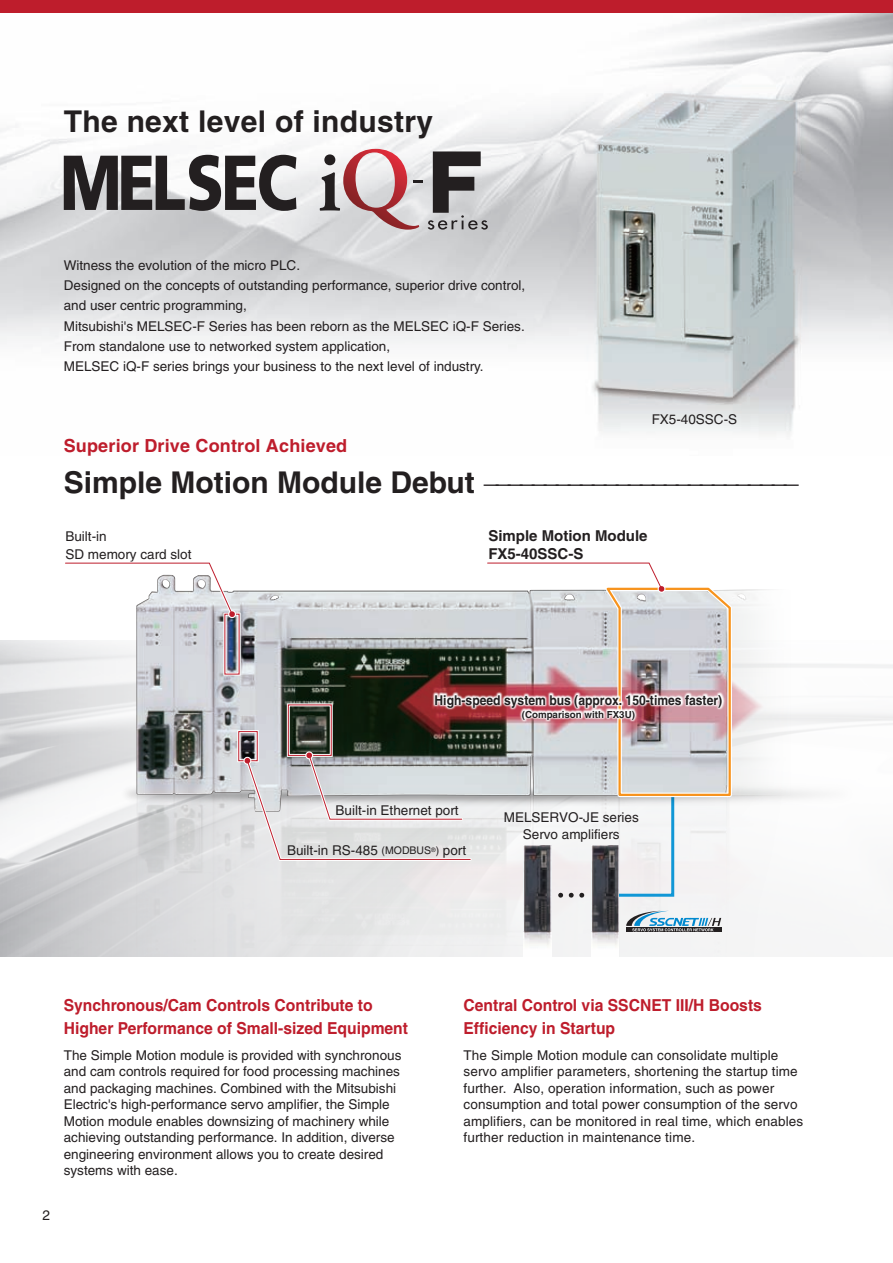
<style>
.page{position:relative;width:893px;height:1263px;background:#fff}
.page>*{position:absolute;margin:0;border:0;box-sizing:border-box;transform-origin:0 0}
.t1{font:300 30px "Helvetica";color:#231f20}
.t2{font:700 30px "Helvetica";letter-spacing:.01em;color:#231f20}
.t3{font:700 18px "Helvetica";letter-spacing:.01em;color:#be1d2c}
.t4{font:700 16.5px/23.4px "Helvetica";color:#be1d2c;scale:.95 1}
.t5{font:700 15px/18px "Helvetica";color:#231f20}
.t6{font:13.8px "Helvetica";color:#231f20}
.t7{font:13.5px/16.5px "Helvetica";color:#231f20}
.t8{font:700 13.5px "Helvetica";color:#231f20;scale:.9 1}
.t9{font:700 9.75px "Helvetica";color:#231f20}
.s1{font-weight:700}
.s2{font-size:10.5px}
</style>
<div class="page">
<img style="left:0;top:13px;width:893px;height:422px">
<img style="left:136px;top:853px;width:702px;height:104px">
<svg style="left:626px;top:931px;width:95px;height:1px"></svg>
<svg style="left:626px;top:911px;width:95px;height:20px"></svg>
<img style="left:72px;top:734px;width:821px;height:119px">
<img style="left:119px;top:589px;width:730px;height:228px">
<img style="left:524px;top:898px;width:27px;height:59px">
<img style="left:592px;top:898px;width:26px;height:59px">
<div style="left:287px;top:703px;width:46px;height:54px;border:3px solid #fff"></div>
<div style="left:288px;top:704px;width:44px;height:52px;border:1px solid #be1d2c"></div>
<div style="left:237px;top:730px;width:22px;height:32px;border:3px solid #fff"></div>
<div style="left:238px;top:731px;width:20px;height:30px;border:1px solid #be1d2c"></div>
<div style="left:223px;top:613px;width:18px;height:63px;border:3px solid #fff"></div>
<svg style="left:243px;top:751px;width:230px;height:111px;background:#d5d3d5"></svg>
<svg style="left:65px;top:562px;width:172px;height:57px"></svg>
<svg style="left:485px;top:562px;width:249px;height:336px"></svg>
<img style="left:378px;top:638px;width:401px;height:127px">
<img style="left:465px;top:653px;width:227px;height:124px">
<svg style="left:64px;top:155px;width:232px;height:56px"></svg>
<svg style="left:319px;top:149px;width:169px;height:81px"></svg>
<div style="left:0;top:0;width:893px;height:13px;background:#be1d2c"></div>
<h1 class="t2" style="left:64px;top:103px;width:371px">The next level of industry</h1>
<p class="t7" style="left:64px;top:255px;width:463px;line-height:20.2px">Witness the evolution of the micro PLC.<br>Designed on the concepts of outstanding performance, superior drive control, and user centric programming,<br>Mitsubishi's MELSEC-F Series has been reborn as the MELSEC iQ-F Series.<br>From standalone use to networked system application,<br>MELSEC iQ-F series brings your business to the next level of industry.</p>
<p class="t7" style="left:652px;top:411px;width:87px">FX5-40SSC-S</p>
<h2 class="t3" style="left:64px;top:435px;width:285px">Superior Drive Control Achieved</h2>
<h1 class="t1" style="left:64px;top:463px;width:737px"><span class="s1">Simple Motion Module Debut</span> ––––––––––––––––––––––––––</h1>
<p class="t7" style="left:65px;top:527px;width:128px;line-height:18px">Built-in<br>SD memory card slot</p>
<p class="t5" style="left:488px;top:527px;width:161px">Simple Motion Module<br>FX5-40SSC-S</p>
<p class="t8" style="left:435px;top:692px;width:321px">High-speed system bus (approx. 150-times faster)</p>
<p class="t9" style="left:522px;top:708px;width:115px">(Comparison with FX3U)</p>
<p class="t7" style="left:336px;top:802px;width:125px">Built-in Ethernet port</p>
<p class="t7" style="left:287px;top:842px;width:181px">Built-in RS-485 <span class="s2">(MODBUS</span><sup>®</sup><span class="s2">)</span> port</p>
<p class="t7" style="left:504px;top:809px;width:137px;text-align:center">MELSERVO-JE series<br>Servo amplifiers</p>
<p class="t6" style="left:43px;top:1207px;width:9px">2</p>
<p class="t4" style="left:64px;top:993px;width:364px">Synchronous/Cam Controls Contribute to<br>Higher Performance of Small-sized Equipment</p>
<p class="t7" style="left:64px;top:1047px;width:339px">The Simple Motion module is provided with synchronous and cam controls required for food processing machines and packaging machines. Combined with the Mitsubishi Electric's high-performance servo amplifier, the Simple Motion module enables downsizing of machinery while achieving outstanding performance. In addition, diverse engineering environment allows you to create desired systems with ease.</p>
<p class="t4" style="left:463px;top:993px;width:316px">Central Control via SSCNET III/H Boosts<br>Efficiency in Startup</p>
<p class="t7" style="left:463px;top:1047px;width:341px">The Simple Motion module can consolidate multiple servo amplifier parameters, shortening the startup time further. Also, operation information, such as power consumption and total power consumption of the servo amplifiers, can be monitored in real time, which enables further reduction in maintenance time.</p>
</div>
